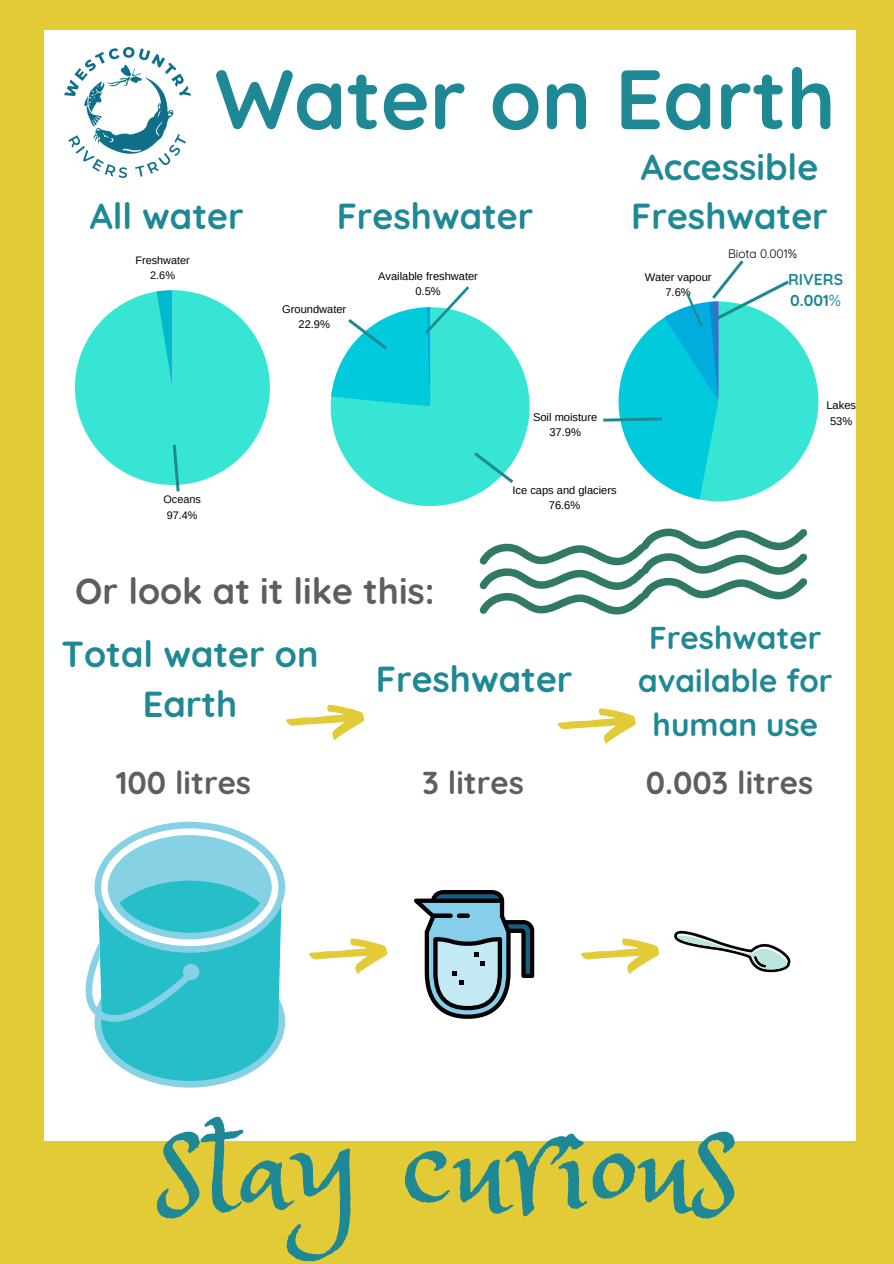
<style>
.page{position:relative;width:894px;height:1264px;background:#fff}
.page>*{position:absolute;margin:0;border:0;box-sizing:border-box;transform-origin:0 0}
.t1{font:146.4px "Princess Sofia";color:#1e8894}
.t2{font:700 84px "Quicksand";color:#1e8894}
.t3{font:700 36px/49.5px "Quicksand";color:#1e8894}
.t4{font:700 36px "Quicksand";color:#5f5e5e}
.t5{font:700 31.5px/43.8px "Quicksand";color:#1e8894;text-align:center}
.t6{font:700 31.5px "Quicksand";color:#5f5e5e}
.t7{font:700 15.75px/21.5px "Quicksand";color:#1e8894}
.t8{font:12px "Quicksand";color:#000}
.t9{font:11.1px/15.3px "Arimo";color:#000;text-align:center}
.t10{font:10.8px/15px "Arimo";color:#000;text-align:center}
.s1{font-weight:400}
</style>
<div class="page">
<div style="left:0;top:0;width:893px;height:1263px;background:#e3cb38"></div>
<div style="left:44px;top:30px;width:811px;height:1110px;background:#fff"></div>
<img style="left:64px;top:47px;width:126px;height:130px">
<svg style="left:75px;top:290px;width:195px;height:201px"></svg>
<svg style="left:603px;top:260px;width:215px;height:241px"></svg>
<svg style="left:85px;top:821px;width:200px;height:266px"></svg>
<svg style="left:414px;top:890px;width:120px;height:128px"></svg>
<svg style="left:674px;top:930px;width:117px;height:43px"></svg>
<svg style="left:309px;top:938px;width:78px;height:36px"></svg>
<svg style="left:580px;top:938px;width:79px;height:36px"></svg>
<svg style="left:479px;top:528px;width:328px;height:87px"></svg>
<svg style="left:285px;top:704px;width:79px;height:36px"></svg>
<svg style="left:557px;top:708px;width:79px;height:36px"></svg>
<svg style="left:330px;top:286px;width:199px;height:220px"></svg>
<h2 class="t2" style="left:215px;top:45px;width:622px">Water on Earth</h2>
<h3 class="t3" style="left:90px;top:191px;width:155px">All water</h3>
<h3 class="t3" style="left:336px;top:191px;width:198px">Freshwater</h3>
<p class="t10" style="left:135px;top:252px;width:56px">Freshwater<br>2.6%</p>
<p class="t9" style="left:282px;top:301px;width:66px">Groundwater<br>22.9%</p>
<p class="t9" style="left:378px;top:268px;width:101px">Available freshwater<br>0.5%</p>
<h3 class="t3" style="left:631px;top:142px;width:198px">Accessible<br>Freshwater</h3>
<p class="t9" style="left:644px;top:269px;width:68px">Water vapour<br>7.6%</p>
<p class="t8" style="left:727px;top:246px;width:70px">Biota 0.001%</p>
<h3 class="t7" style="left:787px;top:268px;width:57px">RIVERS<br>0.001<span class="s1">%</span></h3>
<p class="t9" style="left:826px;top:397px;width:31px">Lakes</p>
<p class="t10" style="left:163px;top:492px;width:39px">Oceans<br>97.4%</p>
<p class="t9" style="left:533px;top:409px;width:66px">Soil moisture</p>
<p class="t9" style="left:829px;top:413px;width:24px">53%</p>
<p class="t9" style="left:549px;top:424px;width:33px">37.9%</p>
<p class="t9" style="left:512px;top:482px;width:106px">Ice caps and glaciers<br>76.6%</p>
<h3 class="t4" style="left:75px;top:568px;width:361px">Or look at it like this:</h3>
<h3 class="t3" style="left:62px;top:628px;width:258px;text-align:center">Total water on<br>Earth</h3>
<h3 class="t3" style="left:375px;top:653px;width:198px">Freshwater</h3>
<h3 class="t5" style="left:638px;top:615px;width:196px">Freshwater available for human use</h3>
<h3 class="t6" style="left:116px;top:762px;width:136px">100 litres</h3>
<h3 class="t6" style="left:422px;top:762px;width:103px">3 litres</h3>
<h3 class="t6" style="left:645px;top:762px;width:169px">0.003 litres</h3>
<h1 class="t1" style="left:159px;top:1069px;width:581px">stay curious</h1>
</div>
